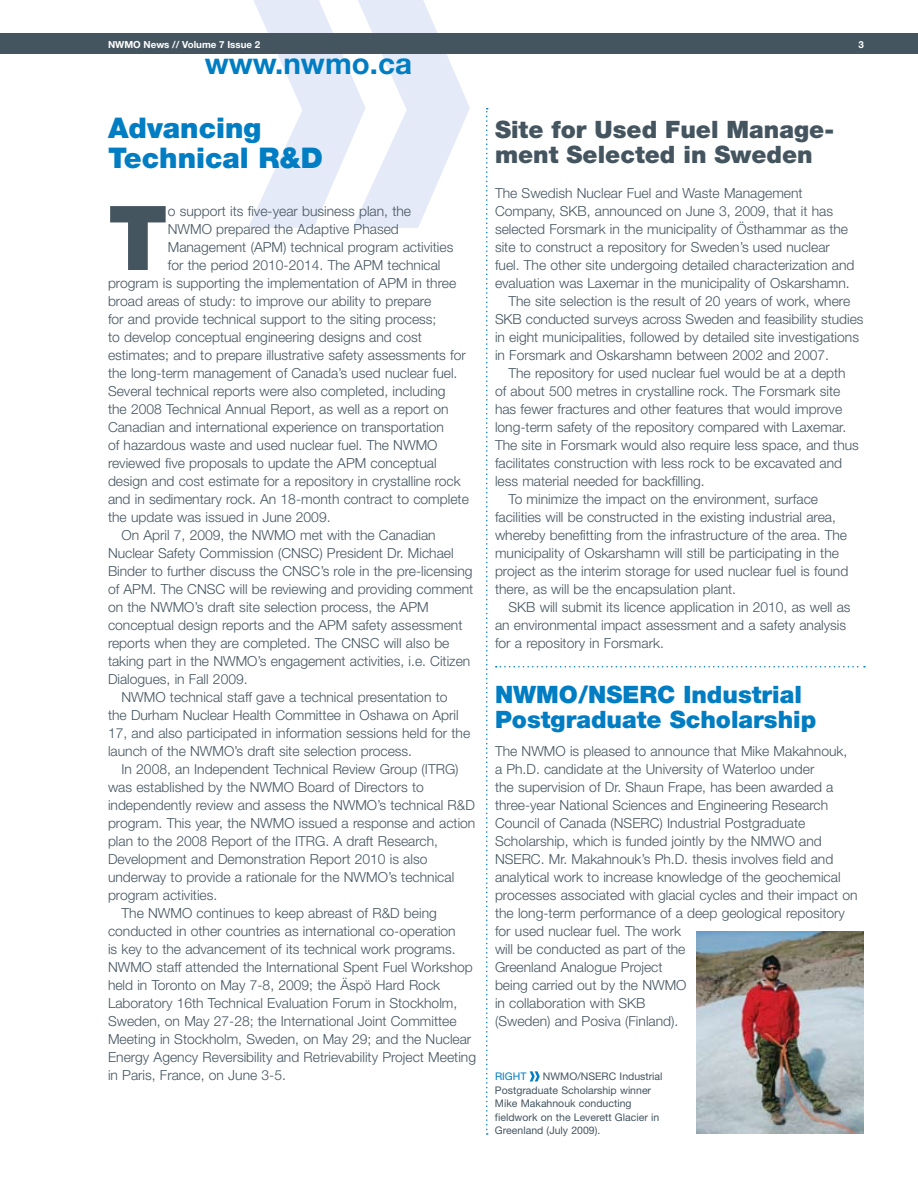
<style>
.page{position:relative;width:918px;height:1188px;background:#fff}
.page>*{position:absolute;margin:0;border:0;box-sizing:border-box;transform-origin:0 0}
.t1{font:900 89.55px "Helvetica Neue";color:#455560}
.t2{font:700 29.55px "Helvetica Neue";color:#007dc3}
.t3{font:900 28.5px/30px "Helvetica Neue";color:#007dc3}
.t4{font:900 24px/25.5px "Helvetica Neue";color:#007dc3}
.t5{font:900 24px/25.5px "Helvetica Neue";color:#455560}
.t6{font:300 13.8px/18px "Helvetica Neue";color:#455560}
.t7{font:10.5px/13.5px "Helvetica Neue";color:#455560}
.t8{font:10.5px "Helvetica Neue";color:#007dc3}
.t9{font:700 9.75px "Helvetica Neue";color:#fff}
</style>
<div class="page">
<svg style="left:248px;top:0;width:222px;height:228px"></svg>
<div style="left:0;top:34px;width:918px;height:20px;background:#455560"></div>
<svg style="left:486px;top:108px;width:2px;height:1027px"></svg>
<svg style="left:530px;top:1071px;width:10px;height:10px"></svg>
<img style="left:696px;top:931px;width:168px;height:203px">
<svg style="left:496px;top:666px;width:369px;height:2px"></svg>
<p class="t9" style="left:108px;top:38px;width:154px">NWMO News // Volume 7 Issue 2</p>
<p class="t9" style="left:859px;top:38px;width:7px">3</p>
<h2 class="t2" style="left:205px;top:46px;width:209px">www.nwmo.ca</h2>
<h3 class="t3" style="left:108px;top:113px;width:216px">Advancing<br>Technical R&amp;D</h3>
<h3 class="t5" style="left:495px;top:116px;width:341px">Site for Used Fuel Manage&shy;ment Selected in Sweden</h3>
<p class="t6" style="left:495px;top:184px;width:309px">The Swedish Nuclear Fuel and Waste Management</p>
<p class="t6" style="left:495px;top:202px;width:340px">Company, SKB, announced on June 3, 2009, that it has</p>
<p class="t6" style="left:495px;top:220px;width:355px">selected Forsmark in the municipality of Östhammar as the</p>
<p class="t6" style="left:495px;top:238px;width:336px">site to construct a repository for Sweden’s used nuclear</p>
<p class="t6" style="left:495px;top:256px;width:361px">fuel. The other site undergoing detailed characterization and</p>
<p class="t6" style="left:495px;top:274px;width:356px">evaluation was Laxemar in the municipality of Oskarshamn.</p>
<p class="t6" style="left:509px;top:292px;width:343px">The site selection is the result of 20 years of work, where</p>
<p class="t6" style="left:495px;top:310px;width:370px">SKB conducted surveys across Sweden and feasibility studies</p>
<p class="t6" style="left:495px;top:328px;width:366px">in eight municipalities, followed by detailed site investigations</p>
<p class="t6" style="left:495px;top:346px;width:336px">in Forsmark and Oskarshamn between 2002 and 2007.</p>
<p class="t6" style="left:509px;top:364px;width:339px">The repository for used nuclear fuel would be at a depth</p>
<p class="t6" style="left:495px;top:382px;width:347px">of about 500 metres in crystalline rock. The Forsmark site</p>
<p class="t6" style="left:495px;top:400px;width:349px">has fewer fractures and other features that would improve</p>
<p class="t6" style="left:495px;top:418px;width:353px">long-term safety of the repository compared with Laxemar.</p>
<p class="t6" style="left:495px;top:436px;width:365px">The site in Forsmark would also require less space, and thus</p>
<p class="t6" style="left:495px;top:454px;width:349px">facilitates construction with less rock to be excavated and</p>
<p class="t6" style="left:495px;top:472px;width:211px">less material needed for backfilling.</p>
<p class="t6" style="left:509px;top:490px;width:311px">To minimize the impact on the environment, surface</p>
<p class="t6" style="left:495px;top:508px;width:343px">facilities will be constructed in the existing industrial area,</p>
<p class="t6" style="left:495px;top:526px;width:354px">whereby benefitting from the infrastructure of the area. The</p>
<p class="t6" style="left:495px;top:544px;width:346px">municipality of Oskarshamn will still be participating in the</p>
<p class="t6" style="left:495px;top:562px;width:355px">project as the interim storage for used nuclear fuel is found</p>
<p class="t6" style="left:495px;top:580px;width:243px">there, as will be the encapsulation plant.</p>
<p class="t6" style="left:509px;top:598px;width:344px">SKB will submit its licence application in 2010, as well as</p>
<p class="t6" style="left:495px;top:616px;width:353px">an environmental impact assessment and a safety analysis</p>
<p class="t6" style="left:495px;top:634px;width:170px">for a repository in Forsmark.</p>
<h1 class="t1" style="left:108px;top:185px;width:61px">T</h1>
<p class="t6" style="left:168px;top:202px;width:245px">o support its five-year business plan, the</p>
<p class="t6" style="left:168px;top:220px;width:233px">NWMO prepared the Adaptive Phased</p>
<p class="t6" style="left:168px;top:238px;width:287px">Management (APM) technical program activities</p>
<p class="t6" style="left:168px;top:256px;width:274px">for the period 2010-2014. The APM technical</p>
<p class="t6" style="left:108px;top:274px;width:350px">program is supporting the implementation of APM in three</p>
<p class="t6" style="left:108px;top:292px;width:325px">broad areas of study: to improve our ability to prepare</p>
<p class="t6" style="left:108px;top:310px;width:330px">for and provide technical support to the siting process;</p>
<p class="t6" style="left:108px;top:328px;width:315px">to develop conceptual engineering designs and cost</p>
<p class="t6" style="left:108px;top:346px;width:359px">estimates; and to prepare illustrative safety assessments for</p>
<p class="t6" style="left:108px;top:364px;width:351px">the long-term management of Canada’s used nuclear fuel.</p>
<p class="t6" style="left:108px;top:382px;width:339px">Several technical reports were also completed, including</p>
<p class="t6" style="left:108px;top:400px;width:342px">the 2008 Technical Annual Report, as well as a report on</p>
<p class="t6" style="left:108px;top:418px;width:338px">Canadian and international experience on transportation</p>
<p class="t6" style="left:108px;top:436px;width:331px">of hazardous waste and used nuclear fuel. The NWMO</p>
<p class="t6" style="left:108px;top:454px;width:330px">reviewed five proposals to update the APM conceptual</p>
<p class="t6" style="left:108px;top:472px;width:354px">design and cost estimate for a repository in crystalline rock</p>
<p class="t6" style="left:108px;top:490px;width:362px">and in sedimentary rock. An 18-month contract to complete</p>
<p class="t6" style="left:108px;top:508px;width:224px">the update was issued in June 2009.</p>
<p class="t6" style="left:122px;top:526px;width:316px">On April 7, 2009, the NWMO met with the Canadian</p>
<p class="t6" style="left:108px;top:544px;width:347px">Nuclear Safety Commission (CNSC) President Dr. Michael</p>
<p class="t6" style="left:108px;top:562px;width:366px">Binder to further discuss the CNSC’s role in the pre-licensing</p>
<p class="t6" style="left:108px;top:580px;width:367px">of APM. The CNSC will be reviewing and providing comment</p>
<p class="t6" style="left:108px;top:598px;width:322px">on the NWMO’s draft site selection process, the APM</p>
<p class="t6" style="left:108px;top:616px;width:356px">conceptual design reports and the APM safety assessment</p>
<p class="t6" style="left:108px;top:634px;width:343px">reports when they are completed. The CNSC will also be</p>
<p class="t6" style="left:108px;top:652px;width:364px">taking part in the NWMO’s engagement activities, i.e. Citizen</p>
<p class="t6" style="left:108px;top:670px;width:141px">Dialogues, in Fall 2009.</p>
<p class="t6" style="left:122px;top:688px;width:328px">NWMO technical staff gave a technical presentation to</p>
<p class="t6" style="left:108px;top:706px;width:352px">the Durham Nuclear Health Committee in Oshawa on April</p>
<p class="t6" style="left:108px;top:724px;width:364px">17, and also participated in information sessions held for the</p>
<p class="t6" style="left:108px;top:742px;width:306px">launch of the NWMO’s draft site selection process.</p>
<p class="t6" style="left:122px;top:760px;width:339px">In 2008, an Independent Technical Review Group (ITRG)</p>
<p class="t6" style="left:108px;top:778px;width:317px">was established by the NWMO Board of Directors to</p>
<p class="t6" style="left:108px;top:796px;width:368px">independently review and assess the NWMO’s technical R&amp;D</p>
<p class="t6" style="left:108px;top:814px;width:369px">program. This year, the NWMO issued a response and action</p>
<p class="t6" style="left:108px;top:832px;width:332px">plan to the 2008 Report of the ITRG. A draft Research,</p>
<p class="t6" style="left:108px;top:850px;width:321px">Development and Demonstration Report 2010 is also</p>
<p class="t6" style="left:108px;top:868px;width:348px">underway to provide a rationale for the NWMO’s technical</p>
<p class="t6" style="left:108px;top:886px;width:111px">program activities.</p>
<p class="t6" style="left:122px;top:904px;width:317px">The NWMO continues to keep abreast of R&amp;D being</p>
<p class="t6" style="left:108px;top:922px;width:349px">conducted in other countries as international co-operation</p>
<p class="t6" style="left:108px;top:940px;width:349px">is key to the advancement of its technical work programs.</p>
<p class="t6" style="left:108px;top:958px;width:366px">NWMO staff attended the International Spent Fuel Workshop</p>
<p class="t6" style="left:108px;top:976px;width:334px">held in Toronto on May 7-8, 2009; the Äspö Hard Rock</p>
<p class="t6" style="left:108px;top:994px;width:351px">Laboratory 16th Technical Evaluation Forum in Stockholm,</p>
<p class="t6" style="left:108px;top:1012px;width:350px">Sweden, on May 27-28; the International Joint Committee</p>
<p class="t6" style="left:108px;top:1030px;width:365px">Meeting in Stockholm, Sweden, on May 29; and the Nuclear</p>
<p class="t6" style="left:108px;top:1048px;width:370px">Energy Agency Reversibility and Retrievability Project Meeting</p>
<p class="t6" style="left:108px;top:1066px;width:180px">in Paris, France, on June 3-5.</p>
<h3 class="t4" style="left:495px;top:682px;width:323px">NWMO/NSERC Industrial<br>Postgraduate Scholarship</h3>
<p class="t6" style="left:495px;top:742px;width:364px">The NWMO is pleased to announce that Mike Makahnouk, a Ph.D. candidate at the University of Waterloo under<br>the supervision of Dr. Shaun Frape, has been awarded a three-year National Sciences and Engineering Research Council of Canada (NSERC) Industrial Postgraduate Scholarship, which is funded jointly by the NMWO and NSERC. Mr. Makahnouk’s Ph.D. thesis involves field and analytical work to increase knowledge of the geochemical processes associated with glacial cycles and their impact on the long-term performance of a deep geological repository for used nuclear fuel. The work<br>will be conducted as part of the<br>Greenland Analogue Project<br>being carried out by the NWMO<br>in collaboration with SKB<br>(Sweden) and Posiva (Finland).</p>
<p class="t7" style="left:495px;top:1069px;width:169px;text-indent:48px">NWMO/NSERC Industrial<br>Postgraduate Scholarship winner<br>Mike Makahnouk conducting fieldwork on the Leverett Glacier in<br>Greenland (July 2009).</p>
<p class="t8" style="left:495px;top:1070px;width:33px">RIGHT</p>
</div>
